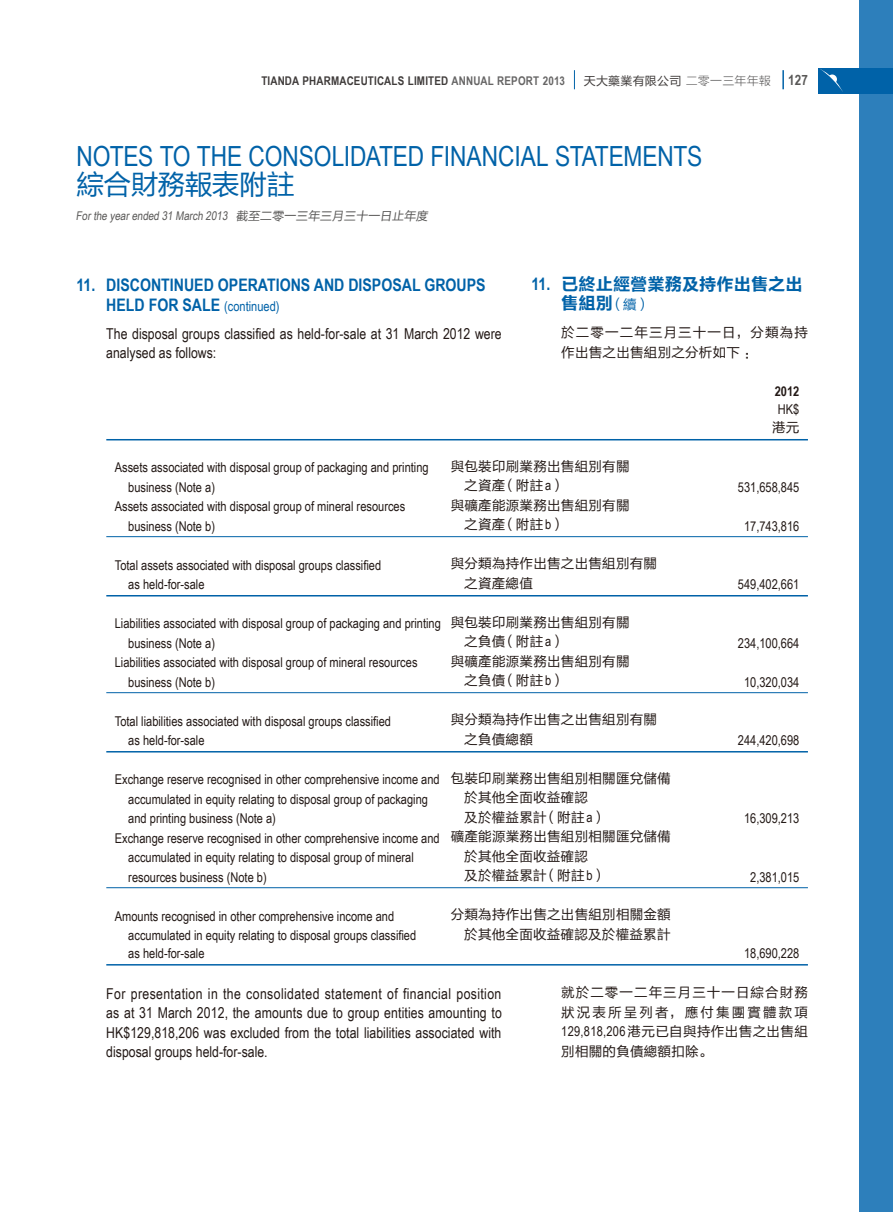
<style>
.page{position:relative;width:893px;height:1212px;background:#fff}
.page>*{position:absolute;margin:0;border:0;box-sizing:border-box;transform-origin:0 0}
.t1{font:27.75px "Arial Narrow";letter-spacing:-.005em;color:#0062a8}
.t2{font:27.75px "FZLTHK GBK1 0";letter-spacing:-.025em;color:#0062a8}
.t3{font:700 17.25px/19.5px "Arial Narrow";color:#0062a8}
.t4{font:17.25px/19.5px "FZLTCHK GBK1 0";color:#0062a8}
.t5{font:15px/19.5px "Arial Narrow";color:#231916}
.t6{font:13.5px/19.5px "Arial Narrow";color:#231916}
.t7{font:13.5px/19.5px "FZLTHK GBK1 0";letter-spacing:.02em;color:#231916;text-align:justify}
.t8{font:13.5px/19.5px "FZLTHK GBK1 0";letter-spacing:.085em;color:#231916}
.t9{font:700 13.5px "Arial Narrow";color:#231916}
.t10{font:700 12px "Arial Narrow";letter-spacing:.015em;color:#3f3b3a}
.t11{font:12px "Arial Narrow";color:#595857}
.t12{font:12px "FZLTHK GBK1 0";letter-spacing:.015em;color:#3f3b3a}
.s1{color:#666565}
.s2{font-family:"FZLTXHK";color:#666565}
.s3{font-family:"Arial Narrow";font-weight:700;font-size:14.25px;color:#595857}
.s4{font-family:"FZLTHK GBK1 0"}
.s5{font-weight:400;font-size:13.5px}
.s6{font-family:"Arial Narrow";font-weight:700}
.s7{font-family:"FZLTHK GBK1 0";font-size:13.5px}
.s8{font-family:"Arial Narrow"}
</style>
<div class="page">
<div style="left:859px;top:0;width:34px;height:1212px;background:#2d7fbb"></div>
<div style="left:819px;top:68px;width:74px;height:25px;background:#0062a8"></div>
<svg style="left:820px;top:69px;width:23px;height:23px"></svg>
<svg style="left:574px;top:70px;width:1px;height:19px"></svg>
<svg style="left:782px;top:70px;width:2px;height:19px"></svg>
<hr style="left:106px;top:439px;width:702px;height:1px;background:#0062a8">
<hr style="left:106px;top:536px;width:702px;height:1px;background:#0062a8">
<hr style="left:106px;top:595px;width:702px;height:1px;background:#0062a8">
<hr style="left:106px;top:692px;width:702px;height:1px;background:#0062a8">
<hr style="left:106px;top:751px;width:702px;height:1px;background:#0062a8">
<hr style="left:106px;top:887px;width:702px;height:1px;background:#0062a8">
<hr style="left:106px;top:964px;width:702px;height:1px;background:#0062a8">
<p class="t10" style="left:261px;top:72px;width:305px">TIANDA PHARMACEUTICALS LIMITED <span class="s1">ANNUAL REPORT 2013</span></p>
<p class="t12" style="left:584px;top:74px;width:226px">天大藥業有限公司<span class="s2">二零一三年年報</span> <span class="s3">127</span></p>
<h1 class="t1" style="left:77px;top:135px;width:627px">NOTES TO THE CONSOLIDATED FINANCIAL STATEMENTS</h1>
<h1 class="t2" style="left:77px;top:169px;width:220px">綜合財務報表附註</h1>
<p class="t11" style="left:76px;top:207px;width:355px">Forthe yearended 31 March 2013 <span class="s4">截至二零一三年三月三十一日止年度</span></p>
<p class="t3" style="left:106px;top:275px;width:381px;text-indent:-30px">11. DISCONTINUED OPERATIONS AND DISPOSAL GROUPS<br>HELD FOR SALE <span class="s5">(continued)</span></p>
<p class="t5" style="left:106px;top:323px;width:397px">The disposal groups classified as held-for-sale at 31 March 2012 were analysed as follows:</p>
<p class="t4" style="left:561px;top:275px;width:243px;text-indent:-30px"><span class="s6">11.</span> 已終止經營業務及持作出售之出售組別<span class="s7">（續）</span></p>
<p class="t8" style="left:561px;top:323px;width:248px">於二零一二年三月三十一日，分類為持作出售之出售組別之分析如下：</p>
<p class="t9" style="left:775px;top:381px;width:26px">2012</p>
<p class="t6" style="left:778px;top:399px;width:23px">HK$</p>
<p class="t7" style="left:772px;top:418px;width:29px">港元</p>
<p class="t6" style="left:115px;top:457px;width:315px">Assets associated with disposal group of packaging and printing</p>
<p class="t7" style="left:451px;top:457px;width:180px">與包裝印刷業務出售組別有關</p>
<p class="t6" style="left:128px;top:477px;width:88px">business (Note a)</p>
<p class="t7" style="left:464px;top:476px;width:102px">之資產（附註<span class="s8">a</span>）</p>
<p class="t6" style="left:738px;top:477px;width:63px">531,658,845</p>
<p class="t6" style="left:115px;top:496px;width:292px">Assets associated with disposal group of mineral resources</p>
<p class="t7" style="left:451px;top:496px;width:180px">與礦產能源業務出售組別有關</p>
<p class="t6" style="left:128px;top:516px;width:88px">business (Note b)</p>
<p class="t7" style="left:464px;top:515px;width:102px">之資產（附註<span class="s8">b</span>）</p>
<p class="t6" style="left:744px;top:516px;width:57px">17,743,816</p>
<p class="t6" style="left:115px;top:555px;width:268px">Total assets associated with disposal groups classified</p>
<p class="t7" style="left:451px;top:554px;width:208px">與分類為持作出售之出售組別有關</p>
<p class="t6" style="left:128px;top:574px;width:78px">as held-for-sale</p>
<p class="t7" style="left:464px;top:574px;width:70px">之資產總值</p>
<p class="t6" style="left:738px;top:574px;width:63px">549,402,661</p>
<p class="t6" style="left:128px;top:613px;width:503px;text-indent:-14px">Liabilities associated with disposal group of packaging and printing <span class="s4">與包裝印刷業務出售組別有關</span>business (Note a)</p>
<p class="t7" style="left:464px;top:632px;width:102px">之負債（附註<span class="s8">a</span>）</p>
<p class="t6" style="left:738px;top:633px;width:63px">234,100,664</p>
<p class="t6" style="left:115px;top:652px;width:304px">Liabilities associated with disposal group of mineral resources</p>
<p class="t7" style="left:451px;top:652px;width:180px">與礦產能源業務出售組別有關</p>
<p class="t6" style="left:128px;top:672px;width:88px">business (Note b)</p>
<p class="t7" style="left:464px;top:671px;width:102px">之負債（附註<span class="s8">b</span>）</p>
<p class="t6" style="left:744px;top:672px;width:57px">10,320,034</p>
<p class="t6" style="left:115px;top:711px;width:278px">Total liabilities associated with disposal groups classified</p>
<p class="t7" style="left:451px;top:710px;width:208px">與分類為持作出售之出售組別有關</p>
<p class="t6" style="left:128px;top:730px;width:78px">as held-for-sale</p>
<p class="t7" style="left:464px;top:730px;width:70px">之負債總額</p>
<p class="t6" style="left:738px;top:730px;width:63px">244,420,698</p>
<p class="t6" style="left:128px;top:769px;width:544px;text-indent:-14px">Exchange reserve recognised in other comprehensive income and <span class="s4">包裝印刷業務出售組別相關匯兌儲備</span>accumulated in equity relating to disposal group of packaging</p>
<p class="t7" style="left:464px;top:788px;width:125px">於其他全面收益確認</p>
<p class="t6" style="left:128px;top:808px;width:149px">and printing business (Note a)</p>
<p class="t7" style="left:464px;top:808px;width:144px">及於權益累計（附註<span class="s8">a</span>）</p>
<p class="t6" style="left:744px;top:808px;width:57px">16,309,213</p>
<p class="t6" style="left:128px;top:828px;width:544px;text-indent:-14px">Exchange reserve recognised in other comprehensive income and <span class="s4">礦產能源業務出售組別相關匯兌儲備</span>accumulated in equity relating to disposal group of mineral</p>
<p class="t7" style="left:464px;top:847px;width:125px">於其他全面收益確認</p>
<p class="t6" style="left:128px;top:867px;width:140px">resources business (Note b)</p>
<p class="t7" style="left:464px;top:866px;width:144px">及於權益累計（附註<span class="s8">b</span>）</p>
<p class="t6" style="left:750px;top:867px;width:51px">2,381,015</p>
<p class="t6" style="left:115px;top:906px;width:281px">Amounts recognised in other comprehensive income and</p>
<p class="t7" style="left:451px;top:905px;width:222px">分類為持作出售之出售組別相關金額</p>
<p class="t6" style="left:128px;top:925px;width:289px">accumulated in equity relating to disposal groups classified</p>
<p class="t7" style="left:464px;top:925px;width:208px">於其他全面收益確認及於權益累計</p>
<p class="t6" style="left:128px;top:943px;width:78px">as held-for-sale</p>
<p class="t6" style="left:744px;top:943px;width:57px">18,690,228</p>
<p class="t5" style="left:106px;top:983px;width:397px;text-align:justify">For presentation in the consolidated statement of financial position as at 31 March 2012, the amounts due to group entities amounting to HK$129,818,206 was excluded from the total liabilities associated with disposal groups held-for-sale.</p>
<p class="t7" style="left:561px;top:983px;width:248px">就於二零一二年三月三十一日綜合財務狀況表所呈列者，應付集團實體款項<span class="s8">129,818,206</span>港元已自與持作出售之出售組別相關的負債總額扣除。</p>
</div>
